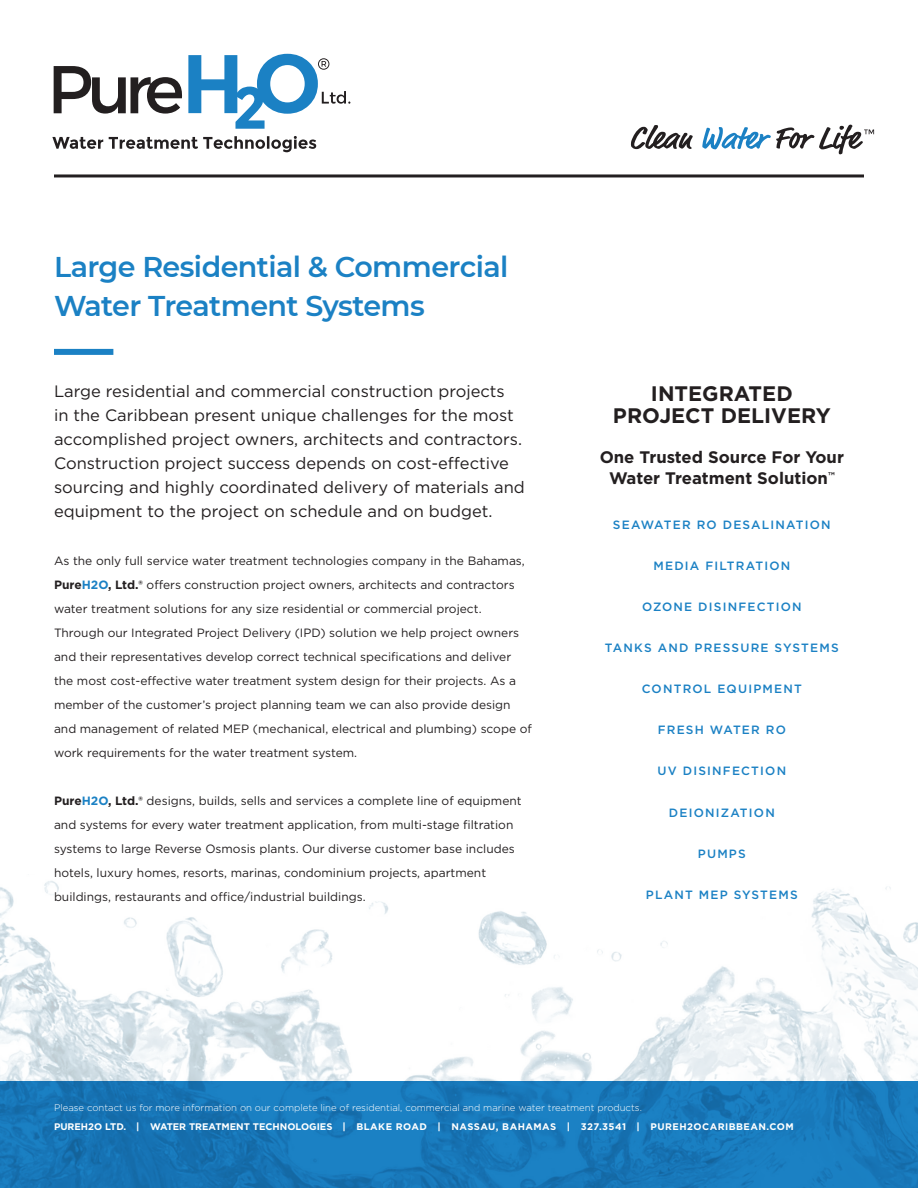
<style>
.page{position:relative;width:918px;height:1188px;background:#fff}
.page>*{position:absolute;margin:0;border:0;box-sizing:border-box;transform-origin:0 0}
.t1{font:600 28.5px/39px "Montserrat";letter-spacing:-.02em;color:#1b81c4}
.t2{font:700 21px/22.5px "Gotham";color:#231f20;text-align:center}
.t3{font:700 16.65px/20.1px "Gotham";color:#231f20;text-align:center}
.t4{font:16.5px/24px "Gotham";color:#231f20}
.t5{font:12px/24px "Gotham";color:#231f20}
.t6{font:500 12px "Gotham";letter-spacing:.1em;color:#1b81c4}
.t7{font:300 9.6px "Gotham";color:#fff}
.t8{font:700 9.6px "Gotham";letter-spacing:.035em;color:#fff}
.s1{font-weight:700}
.s2{font-weight:700;color:#1b81c4}
</style>
<div class="page">
<img style="left:0;top:881px;width:918px;height:200px">
<svg style="left:52px;top:136px;width:264px;height:16px"></svg>
<svg style="left:54px;top:54px;width:296px;height:75px"></svg>
<hr style="left:54px;top:174px;width:810px;height:3px;background:#231f20">
<svg style="left:631px;top:125px;width:62px;height:24px"></svg>
<svg style="left:702px;top:125px;width:172px;height:29px"></svg>
<svg style="left:0;top:1081px;width:918px;height:107px;background:#1878b9"></svg>
<div style="left:54px;top:349px;width:59px;height:6px;background:#1b81c4"></div>
<h1 class="t1" style="left:54px;top:247px;width:456px">Large Residential &amp; Commercial<br>Water Treatment Systems</h1>
<p class="t4" style="left:54px;top:379px;width:472px">Large residential and commercial construction projects<br>in the Caribbean present unique challenges for the most accomplished project owners, architects and contractors.<br>Construction project success depends on cost-effective sourcing and highly coordinated delivery of materials and equipment to the project on schedule and on budget.</p>
<p class="t5" style="left:54px;top:549px;width:479px">As the only full service water treatment technologies company in the Bahamas, <span class="s1">Pure</span><span class="s2">H2O</span><span class="s1">, Ltd.®</span> offers construction project owners, architects and contractors water treatment solutions for any size residential or commercial project.<br>Through our Integrated Project Delivery (IPD) solution we help project owners and their representatives develop correct technical specifications and deliver the most cost-effective water treatment system design for their projects. As a member of the customer’s project planning team we can also provide design and management of related MEP (mechanical, electrical and plumbing) scope of work requirements for the water treatment system.</p>
<p class="t5" style="left:54px;top:789px;width:469px"><span class="s1">Pure</span><span class="s2">H2O</span><span class="s1">, Ltd.®</span> designs, builds, sells and services a complete line of equipment and systems for every water treatment application, from multi-stage filtration systems to large Reverse Osmosis plants. Our diverse customer base includes hotels, luxury homes, resorts, marinas, condominium projects, apartment buildings, restaurants and office/industrial buildings.</p>
<h2 class="t2" style="left:613px;top:382px;width:219px">INTEGRATED<br>PROJECT DELIVERY</h2>
<h3 class="t3" style="left:600px;top:447px;width:246px">One Trusted Source For Your<br>Water Treatment Solution<sup>™</sup></h3>
<p class="t6" style="left:613px;top:517px;width:219px">SEAWATER RO DESALINATION</p>
<p class="t6" style="left:653px;top:558px;width:138px">MEDIA FILTRATION</p>
<p class="t6" style="left:642px;top:599px;width:161px">OZONE DISINFECTION</p>
<p class="t6" style="left:605px;top:640px;width:235px">TANKS AND PRESSURE SYSTEMS</p>
<p class="t6" style="left:642px;top:681px;width:162px">CONTROL EQUIPMENT</p>
<p class="t6" style="left:658px;top:722px;width:130px">FRESH WATER RO</p>
<p class="t6" style="left:658px;top:763px;width:130px">UV DISINFECTION</p>
<p class="t6" style="left:669px;top:804px;width:107px">DEIONIZATION</p>
<p class="t6" style="left:698px;top:846px;width:50px">PUMPS</p>
<p class="t6" style="left:646px;top:887px;width:153px">PLANT MEP SYSTEMS</p>
<p class="t7" style="left:54px;top:1102px;width:589px">Please contact us for more information on our complete line of residential, commercial and marine water treatment products.</p>
<p class="t8" style="left:54px;top:1120px;width:741px">PUREH2O LTD. | WATER TREATMENT TECHNOLOGIES | BLAKE ROAD | NASSAU, BAHAMAS | 327.3541 | PUREH2OCARIBBEAN.COM</p>
</div>
